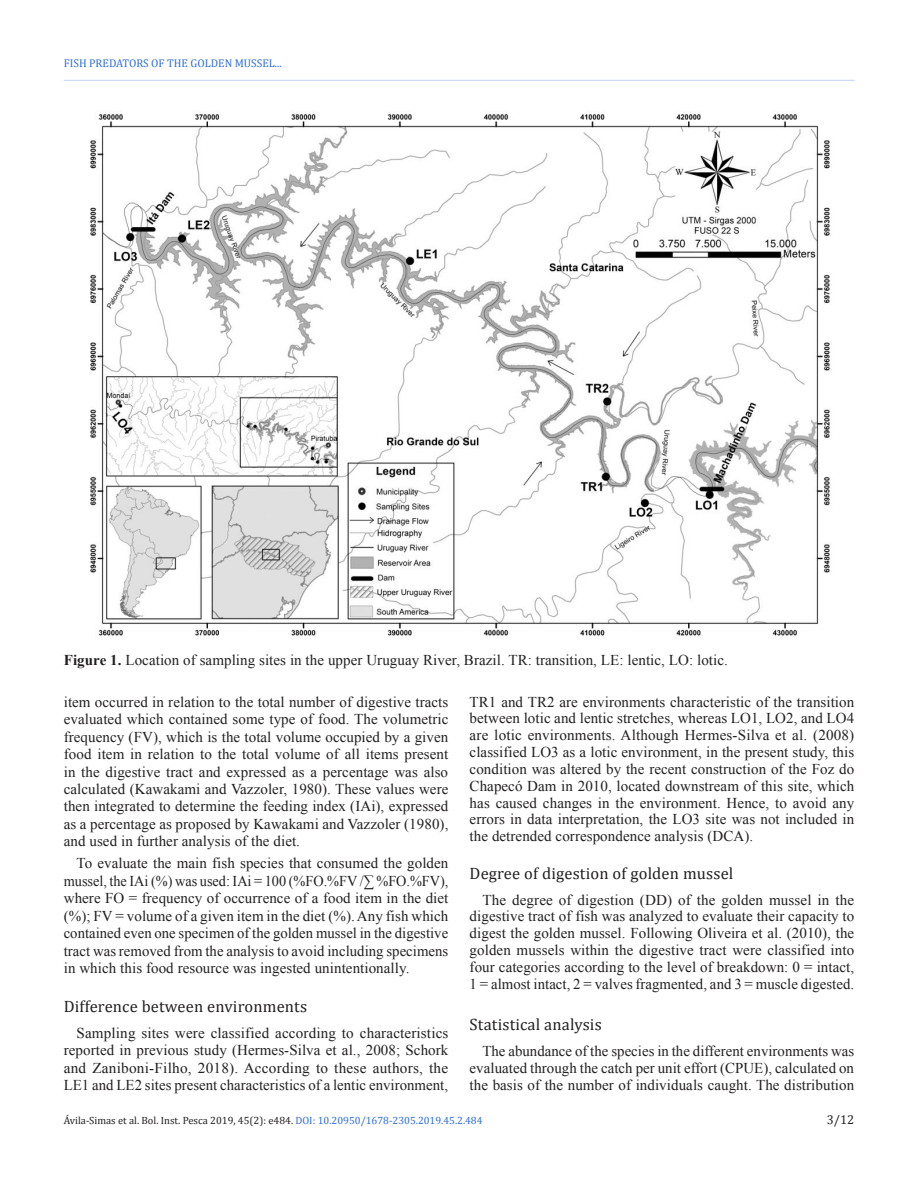
<style>
.page{position:relative;width:918px;height:1188px;background:#fff}
.page>*{position:absolute;margin:0;border:0;box-sizing:border-box;transform-origin:0 0}
.Heading2{font:16.5px "Cambria";letter-spacing:.01em;color:#231f20}
.Paragraph{font:15px/17.5px "Times New Roman";letter-spacing:.005em;color:#231f20;text-align:justify}
.FigureCaption{font:15px "Times New Roman";letter-spacing:.005em;color:#231f20}
.t1{font:12.75px "Cambria";color:#231f20}
.t2{font:11.25px "Cambria";color:#2f6ed5}
.t3{font:10.5px "Cambria";color:#231f20}
.s1{font-weight:700}
.s2{color:#2f6ed5}
</style>
<div class="page">
<hr style="left:64px;top:80px;width:791px;height:1px;background:#c1d3f3">
<img style="left:90px;top:114px;width:741px;height:522px">
<p class="t2" style="left:64px;top:57px;width:220px">FISH PREDATORS OF THE GOLDEN MUSSEL...</p>
<p class="FigureCaption" style="left:64px;top:650px;width:666px"><span class="s1">Figure 1.</span> Location of sampling sites in the upper Uruguay River, Brazil. TR: transition, LE: lentic, LO: lotic.</p>
<p class="Paragraph" style="left:64px;top:693px;width:386px">item occurred in relation to the total number of digestive tracts evaluated which contained some type of food. The volumetric frequency (FV), which is the total volume occupied by a given food item in relation to the total volume of all items present in the digestive tract and expressed as a percentage was also calculated (Kawakami and Vazzoler, 1980). These values were then integrated to determine the feeding index (IAi), expressed as a percentage as proposed by Kawakami and Vazzoler (1980), and used in further analysis of the diet.</p>
<p class="Paragraph" style="left:64px;top:854px;width:386px;text-indent:13px">To evaluate the main fish species that consumed the golden mussel, the IAi (%) was used: IAi = 100 (%FO.%FV /∑ %FO.%FV), where FO = frequency of occurrence of a food item in the diet (%); FV = volume of a given item in the diet (%). Any fish which contained even one specimen of the golden mussel in the digestive tract was removed from the analysis to avoid including specimens in which this food resource was ingested unintentionally.</p>
<p class="Heading2" style="left:64px;top:996px;width:245px">Difference between environments</p>
<p class="Paragraph" style="left:64px;top:1024px;width:386px;text-indent:13px">Sampling sites were classified according to characteristics reported in previous study (Hermes-Silva et al., 2008; Schork and Zaniboni-Filho, 2018). According to these authors, the LE1 and LE2 sites present characteristics of a lentic environment,</p>
<p class="Paragraph" style="left:470px;top:693px;width:386px;line-height:16.8px">TR1 and TR2 are environments characteristic of the transition between lotic and lentic stretches, whereas LO1, LO2, and LO4 are lotic environments. Although Hermes-Silva et al. (2008) classified LO3 as a lotic environment, in the present study, this condition was altered by the recent construction of the Foz do Chapecó Dam in 2010, located downstream of this site, which has caused changes in the environment. Hence, to avoid any errors in data interpretation, the LO3 site was not included in the detrended correspondence analysis (DCA).</p>
<p class="Heading2" style="left:470px;top:864px;width:265px">Degree of digestion of golden mussel</p>
<p class="Paragraph" style="left:470px;top:891px;width:386px;line-height:17px;text-indent:13px">The degree of digestion (DD) of the golden mussel in the digestive tract of fish was analyzed to evaluate their capacity to digest the golden mussel. Following Oliveira et al. (2010), the golden mussels within the digestive tract were classified into four categories according to the level of breakdown: 0 = intact, 1 = almost intact, 2 = valves fragmented, and 3 = muscle digested.</p>
<p class="Heading2" style="left:470px;top:1015px;width:134px">Statistical analysis</p>
<p class="Paragraph" style="left:470px;top:1042px;width:386px;text-indent:13px">The abundance of the species in the different environments was evaluated through the catch per unit effort (CPUE), calculated on the basis of the number of individuals caught. The distribution</p>
<p class="t3" style="left:64px;top:1114px;width:420px">Ávila-Simas et al. Bol. Inst. Pesca 2019, 45(2): e484. <span class="s2">DOI: 10.20950/1678-2305.2019.45.2.484</span></p>
<p class="t1" style="left:827px;top:1112px;width:29px">3/12</p>
</div>
